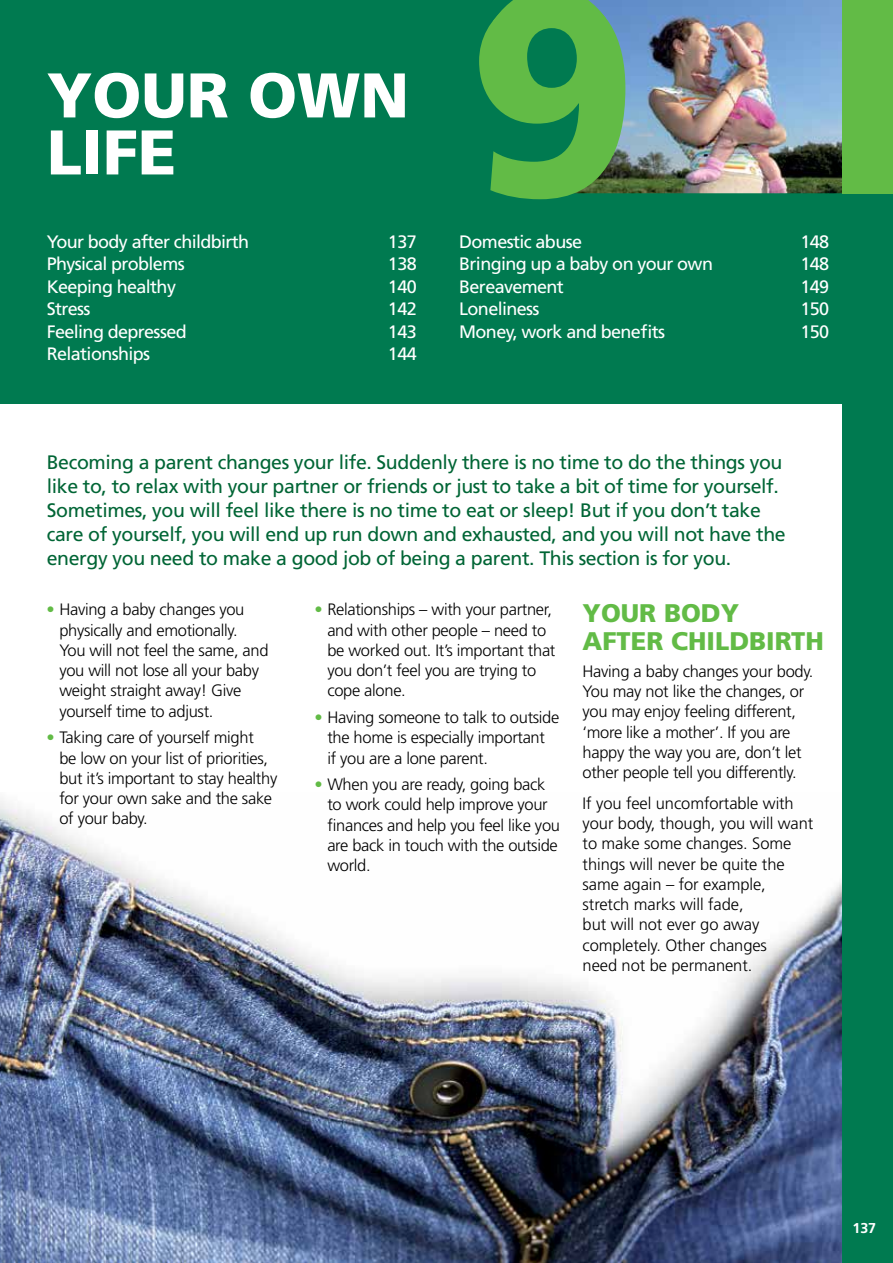
<style>
.page{position:relative;width:893px;height:1263px;background:#fff}
.page>*{position:absolute;margin:0;border:0;box-sizing:border-box;transform-origin:0 0}
.t1{font:900 63px/57px "Frutiger";color:#fff}
.t2{font:900 25.5px/27.8px "Frutiger";color:#62bb46}
.t3{font:19.5px/24px "Frutiger";letter-spacing:-.02em;color:#006535}
.t4{font:18px "Frutiger";letter-spacing:-.035em;color:#fff}
.t5{font:300 16.5px/20.2px "Frutiger";letter-spacing:-.02em;color:#000}
.t6{font:700 14.25px "Frutiger";color:#fff}
.s1{color:#62bb46}
</style>
<div class="page">
<img style="left:0;top:800px;width:842px;height:463px">
<div style="left:0;top:0;width:893px;height:404px;background:#007a50"></div>
<img style="left:625px;top:0;width:217px;height:193px">
<svg style="left:479px;top:0;width:146px;height:199px"></svg>
<div style="left:842px;top:164px;width:51px;height:1099px;background:#007a50"></div>
<div style="left:842px;top:0;width:51px;height:193px;background:#62bb46"></div>
<h1 class="t1" style="left:47px;top:66px;width:364px">YOUR OWN<br>LIFE</h1>
<p class="t4" style="left:47px;top:231px;width:204px">Your body after childbirth</p>
<p class="t4" style="left:388px;top:231px;width:30px">137</p>
<p class="t4" style="left:47px;top:254px;width:139px">Physical problems</p>
<p class="t4" style="left:388px;top:254px;width:30px">138</p>
<p class="t4" style="left:47px;top:276px;width:131px">Keeping healthy</p>
<p class="t4" style="left:388px;top:276px;width:30px">140</p>
<p class="t4" style="left:47px;top:299px;width:45px">Stress</p>
<p class="t4" style="left:388px;top:299px;width:30px">142</p>
<p class="t4" style="left:47px;top:321px;width:141px">Feeling depressed</p>
<p class="t4" style="left:388px;top:321px;width:30px">143</p>
<p class="t4" style="left:47px;top:344px;width:105px">Relationships</p>
<p class="t4" style="left:388px;top:344px;width:30px">144</p>
<p class="t4" style="left:459px;top:231px;width:124px">Domestic abuse</p>
<p class="t4" style="left:800px;top:231px;width:30px">148</p>
<p class="t4" style="left:459px;top:254px;width:255px">Bringing up a baby on your own</p>
<p class="t4" style="left:800px;top:254px;width:30px">148</p>
<p class="t4" style="left:459px;top:276px;width:106px">Bereavement</p>
<p class="t4" style="left:800px;top:276px;width:30px">149</p>
<p class="t4" style="left:459px;top:299px;width:82px">Loneliness</p>
<p class="t4" style="left:800px;top:299px;width:30px">150</p>
<p class="t4" style="left:459px;top:321px;width:207px">Money, work and benefits</p>
<p class="t4" style="left:800px;top:321px;width:30px">150</p>
<p class="t3" style="left:47px;top:450px;width:740px">Becoming a parent changes your life. Suddenly there is no time to do the things you like to, to relax with your partner or friends or just to take a bit of time for yourself.<br>Sometimes, you will feel like there is no time to eat or sleep! But if you don’t take care of yourself, you will end up run down and exhausted, and you will not have the energy you need to make a good job of being a parent. This section is for you.</p>
<p class="t5" style="left:59px;top:600px;width:211px;text-indent:-13px"><span class="s1">•</span> Having a baby changes you physically and emotionally.<br>You will not feel the same, and you will not lose all your baby weight straight away! Give yourself time to adjust.</p>
<p class="t5" style="left:59px;top:727px;width:219px;text-indent:-13px"><span class="s1">•</span> Taking care of yourself might<br>be low on your list of priorities, but it’s important to stay healthy for your own sake and the sake of your baby.</p>
<p class="t5" style="left:327px;top:600px;width:230px;text-indent:-13px"><span class="s1">•</span> Relationships – with your partner, and with other people – need to be worked out. It’s important that you don’t feel you are trying to cope alone.</p>
<p class="t5" style="left:327px;top:707px;width:234px;text-indent:-13px"><span class="s1">•</span> Having someone to talk to outside the home is especially important<br>if you are a lone parent.</p>
<p class="t5" style="left:327px;top:774px;width:234px;text-indent:-13px"><span class="s1">•</span> When you are ready, going back to work could help improve your finances and help you feel like you are back in touch with the outside world.</p>
<h2 class="t2" style="left:583px;top:599px;width:243px">YOUR BODY<br>AFTER CHILDBIRTH</h2>
<p class="t5" style="left:583px;top:661px;width:232px">Having a baby changes your body.<br>You may not like the changes, or you may enjoy feeling different, ‘more like a mother’. If you are happy the way you are, don’t let other people tell you differently.</p>
<p class="t5" style="left:583px;top:793px;width:232px">If you feel uncomfortable with your body, though, you will want to make some changes. Some things will never be quite the same again – for example, stretch marks will fade,<br>but will not ever go away completely. Other changes<br>need not be permanent.</p>
<p class="t6" style="left:852px;top:1220px;width:25px">137</p>
</div>
